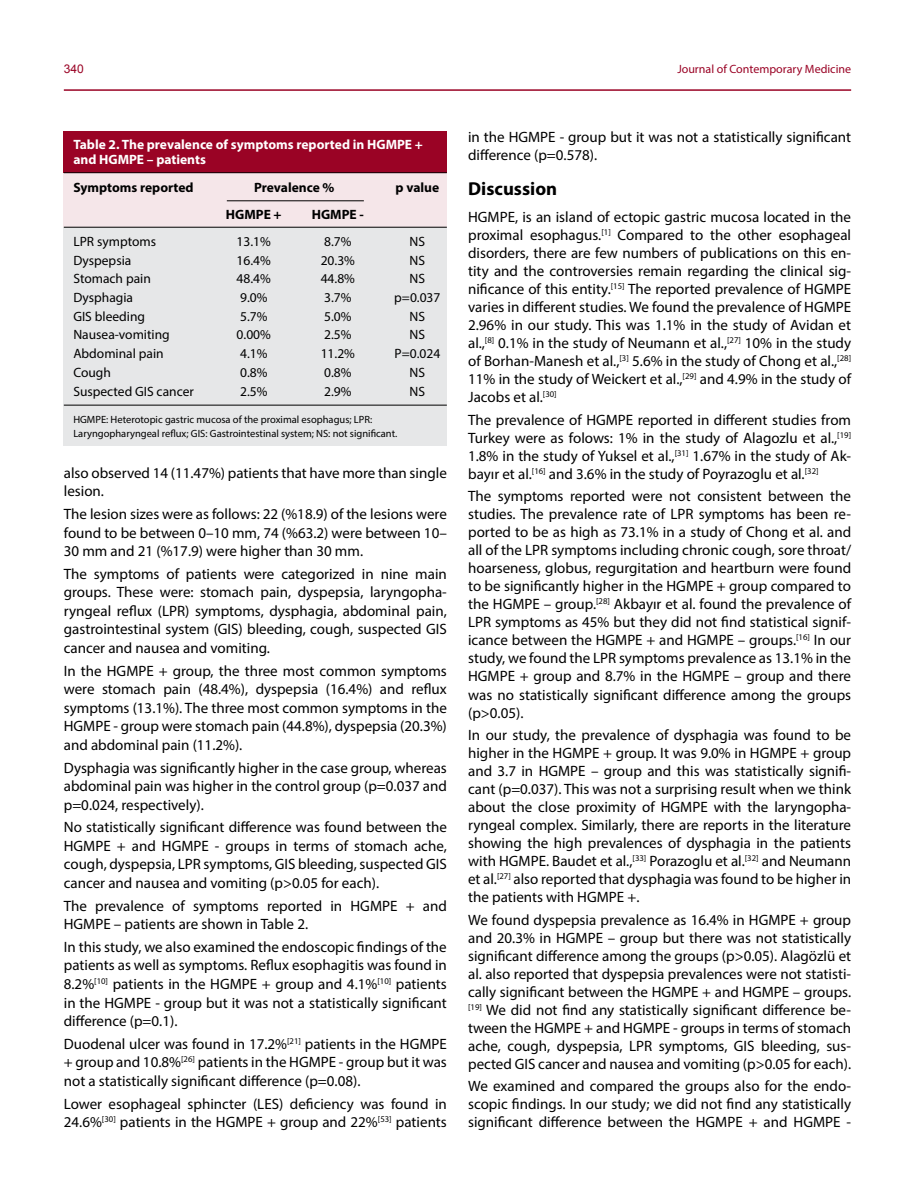
<style>
.page{position:relative;width:915px;height:1191px;background:#fff}
.page>*{position:absolute;margin:0;border:0;box-sizing:border-box;transform-origin:0 0}
.t1{font:700 18.75px "Myriad Pro";color:#000}
.t2{font:15px/18px "Myriad Pro";color:#000;text-align:justify}
.t3{font:13.5px "Myriad Pro";color:#000}
.t4{font:700 13.5px/14.4px "Myriad Pro";color:#fff}
.t5{font:700 13.5px "Myriad Pro";color:#000}
.t6{font:12px "Myriad Pro";color:#9a0325}
.t7{font:12px "Arial";color:#9a0325}
.t8{font:10.5px/14.2px "Myriad Pro";color:#000}
</style>
<div class="page">
<hr style="left:64px;top:89px;width:786px;height:2px;background:#9a0325">
<div style="left:64px;top:131px;width:382px;height:42px;background:#9a0325"></div>
<div style="left:64px;top:227px;width:382px;height:218px;background:#e6e7e8"></div>
<hr style="left:64px;top:172px;width:382px;height:1px;background:#000">
<div style="left:64px;top:173px;width:382px;height:54px;background:#f5e6e9"></div>
<hr style="left:227px;top:200px;width:137px;height:1px;background:#000">
<hr style="left:64px;top:227px;width:382px;height:1px;background:#000">
<hr style="left:64px;top:405px;width:382px;height:1px;background:#000">
<p class="t7" style="left:64px;top:60px;width:22px">340</p>
<p class="t6" style="left:677px;top:61px;width:175px">Journal of Contemporary Medicine</p>
<p class="t4" style="left:73px;top:137px;width:351px">Table 2. The prevalence of symptoms reported in HGMPE + and HGMPE – patients</p>
<p class="t5" style="left:73px;top:179px;width:122px">Symptoms reported</p>
<p class="t5" style="left:254px;top:179px;width:82px">Prevalence %</p>
<p class="t5" style="left:395px;top:179px;width:45px">p value</p>
<p class="t5" style="left:226px;top:205px;width:57px">HGMPE +</p>
<p class="t5" style="left:312px;top:205px;width:54px">HGMPE -</p>
<p class="t3" style="left:73px;top:233px;width:84px">LPR symptoms</p>
<p class="t3" style="left:236px;top:233px;width:36px">13.1%</p>
<p class="t3" style="left:324px;top:233px;width:29px">8.7%</p>
<p class="t3" style="left:409px;top:233px;width:17px">NS</p>
<p class="t3" style="left:73px;top:252px;width:59px">Dyspepsia</p>
<p class="t3" style="left:236px;top:252px;width:36px">16.4%</p>
<p class="t3" style="left:320px;top:252px;width:36px">20.3%</p>
<p class="t3" style="left:409px;top:252px;width:17px">NS</p>
<p class="t3" style="left:73px;top:270px;width:79px">Stomach pain</p>
<p class="t3" style="left:236px;top:270px;width:36px">48.4%</p>
<p class="t3" style="left:320px;top:270px;width:36px">44.8%</p>
<p class="t3" style="left:409px;top:270px;width:17px">NS</p>
<p class="t3" style="left:73px;top:289px;width:61px">Dysphagia</p>
<p class="t3" style="left:240px;top:289px;width:29px">9.0%</p>
<p class="t3" style="left:324px;top:289px;width:29px">3.7%</p>
<p class="t3" style="left:394px;top:289px;width:48px">p=0.037</p>
<p class="t3" style="left:73px;top:308px;width:73px">GIS bleeding</p>
<p class="t3" style="left:240px;top:308px;width:29px">5.7%</p>
<p class="t3" style="left:324px;top:308px;width:29px">5.0%</p>
<p class="t3" style="left:409px;top:308px;width:17px">NS</p>
<p class="t3" style="left:73px;top:327px;width:98px">Nausea-vomiting</p>
<p class="t3" style="left:236px;top:327px;width:36px">0.00%</p>
<p class="t3" style="left:324px;top:327px;width:29px">2.5%</p>
<p class="t3" style="left:409px;top:327px;width:17px">NS</p>
<p class="t3" style="left:73px;top:345px;width:92px">Abdominal pain</p>
<p class="t3" style="left:240px;top:345px;width:29px">4.1%</p>
<p class="t3" style="left:320px;top:345px;width:36px">11.2%</p>
<p class="t3" style="left:394px;top:345px;width:47px">P=0.024</p>
<p class="t3" style="left:73px;top:364px;width:39px">Cough</p>
<p class="t3" style="left:240px;top:364px;width:29px">0.8%</p>
<p class="t3" style="left:324px;top:364px;width:29px">0.8%</p>
<p class="t3" style="left:409px;top:364px;width:17px">NS</p>
<p class="t3" style="left:73px;top:383px;width:122px">Suspected GIS cancer</p>
<p class="t3" style="left:240px;top:383px;width:29px">2.5%</p>
<p class="t3" style="left:324px;top:383px;width:29px">2.9%</p>
<p class="t3" style="left:409px;top:383px;width:17px">NS</p>
<p class="t8" style="left:73px;top:412px;width:325px">HGMPE: Heterotopic gastric mucosa of the proximal esophagus; LPR:<br>Laryngopharyngeal reflux; GIS: Gastrointestinal system; NS: not significant.</p>
<p class="t2" style="left:64px;top:463px;width:384px;line-height:18.5px">also observed 14 (11.47%) patients that have more than single lesion.</p>
<p class="t2" style="left:64px;top:504px;width:384px;line-height:18.5px">The lesion sizes were as follows: 22 (%18.9) of the lesions were found to be between 0–10 mm, 74 (%63.2) were between 10– 30 mm and 21 (%17.9) were higher than 30 mm.</p>
<p class="t2" style="left:64px;top:564px;width:384px;line-height:18.5px">The symptoms of patients were categorized in nine main groups. These were: stomach pain, dyspepsia, laryngopha&shy;ryngeal reflux (LPR) symptoms, dysphagia, abdominal pain, gastrointestinal system (GIS) bleeding, cough, suspected GIS cancer and nausea and vomiting.</p>
<p class="t2" style="left:64px;top:661px;width:384px;line-height:18.5px">In the HGMPE + group, the three most common symptoms were stomach pain (48.4%), dyspepsia (16.4%) and reflux symptoms (13.1%). The three most common symptoms in the HGMPE - group were stomach pain (44.8%), dyspepsia (20.3%) and abdominal pain (11.2%).</p>
<p class="t2" style="left:64px;top:758px;width:384px;line-height:18.5px">Dysphagia was significantly higher in the case group, whereas abdominal pain was higher in the control group (p=0.037 and p=0.024, respectively).</p>
<p class="t2" style="left:64px;top:818px;width:384px;line-height:18.5px">No statistically significant difference was found between the HGMPE + and HGMPE - groups in terms of stomach ache, cough, dyspepsia, LPR symptoms, GIS bleeding, suspected GIS cancer and nausea and vomiting (p&gt;0.05 for each).</p>
<p class="t2" style="left:64px;top:896px;width:384px;line-height:18.5px">The prevalence of symptoms reported in HGMPE + and<br>HGMPE – patients are shown in Table 2.</p>
<p class="t2" style="left:64px;top:937px;width:384px;line-height:18.5px">In this study, we also examined the endoscopic findings of the patients as well as symptoms. Reflux esophagitis was found in 8.2%<sup>[10]</sup> patients in the HGMPE + group and 4.1%<sup>[10]</sup> patients in the HGMPE - group but it was not a statistically significant difference (p=0.1).</p>
<p class="t2" style="left:64px;top:1034px;width:384px;line-height:18.5px">Duodenal ulcer was found in 17.2%<sup>[21]</sup> patients in the HGMPE + group and 10.8%<sup>[26]</sup> patients in the HGMPE - group but it was not a statistically significant difference (p=0.08).</p>
<p class="t2" style="left:64px;top:1094px;width:384px;line-height:18.5px">Lower esophageal sphincter (LES) deficiency was found in<br>24.6%<sup>[30]</sup> patients in the HGMPE + group and 22%<sup>[53]</sup> patients</p>
<p class="t2" style="left:468px;top:128px;width:384px">in the HGMPE - group but it was not a statistically significant difference (p=0.578).</p>
<p class="t1" style="left:468px;top:177px;width:91px">Discussion</p>
<p class="t2" style="left:468px;top:208px;width:384px">HGMPE, is an island of ectopic gastric mucosa located in the proximal esophagus.<sup>[1]</sup> Compared to the other esophageal disorders, there are few numbers of publications on this en&shy;tity and the controversies remain regarding the clinical sig&shy;nificance of this entity.<sup>[15]</sup> The reported prevalence of HGMPE varies in different studies. We found the prevalence of HGMPE 2.96% in our study. This was 1.1% in the study of Avidan et al.,<sup>[8]</sup> 0.1% in the study of Neumann et al.,<sup>[27]</sup> 10% in the study of Borhan-Manesh et al.,<sup>[3]</sup> 5.6% in the study of Chong et al.,<sup>[28] </sup>11% in the study of Weickert et al.,<sup>[29]</sup> and 4.9% in the study of Jacobs et al.<sup>[30]</sup></p>
<p class="t2" style="left:468px;top:410px;width:384px">The prevalence of HGMPE reported in different studies from Turkey were as folows: 1% in the study of Alagozlu et al.,<sup>[19] </sup>1.8% in the study of Yuksel et al.,<sup>[31]</sup> 1.67% in the study of Ak&shy;bayır et al.<sup>[16]</sup> and 3.6% in the study of Poyrazoglu et al.<sup>[32]</sup></p>
<p class="t2" style="left:468px;top:487px;width:384px">The symptoms reported were not consistent between the studies. The prevalence rate of LPR symptoms has been re&shy;ported to be as high as 73.1% in a study of Chong et al. and all of the LPR symptoms including chronic cough, sore throat/ hoarseness, globus, regurgitation and heartburn were found to be significantly higher in the HGMPE + group compared to the HGMPE – group.<sup>[28]</sup> Akbayır et al. found the prevalence of LPR symptoms as 45% but they did not find statistical signif&shy;icance between the HGMPE + and HGMPE – groups.<sup>[16]</sup> In our study, we found the LPR symptoms prevalence as 13.1% in the HGMPE + group and 8.7% in the HGMPE – group and there was no statistically significant difference among the groups (p&gt;0.05).</p>
<p class="t2" style="left:468px;top:725px;width:384px">In our study, the prevalence of dysphagia was found to be higher in the HGMPE + group. It was 9.0% in HGMPE + group and 3.7 in HGMPE – group and this was statistically signifi&shy;cant (p=0.037). This was not a surprising result when we think about the close proximity of HGMPE with the laryngopha&shy;ryngeal complex. Similarly, there are reports in the literature showing the high prevalences of dysphagia in the patients with HGMPE. Baudet et al.,<sup>[33]</sup> Porazoglu et al.<sup>[32]</sup> and Neumann et al.<sup>[27]</sup> also reported that dysphagia was found to be higher in the patients with HGMPE +.</p>
<p class="t2" style="left:468px;top:910px;width:384px">We found dyspepsia prevalence as 16.4% in HGMPE + group and 20.3% in HGMPE – group but there was not statistically significant difference among the groups (p&gt;0.05). Alagözlü et al. also reported that dyspepsia prevalences were not statisti&shy;cally significant between the HGMPE + and HGMPE – groups. <sup>[19]</sup> We did not find any statistically significant difference be&shy;tween the HGMPE + and HGMPE - groups in terms of stomach ache, cough, dyspepsia, LPR symptoms, GIS bleeding, sus&shy;pected GIS cancer and nausea and vomiting (p&gt;0.05 for each).</p>
<p class="t2" style="left:468px;top:1076px;width:384px">We examined and compared the groups also for the endo&shy;scopic findings. In our study; we did not find any statistically significant difference between the HGMPE + and HGMPE -</p>
</div>
